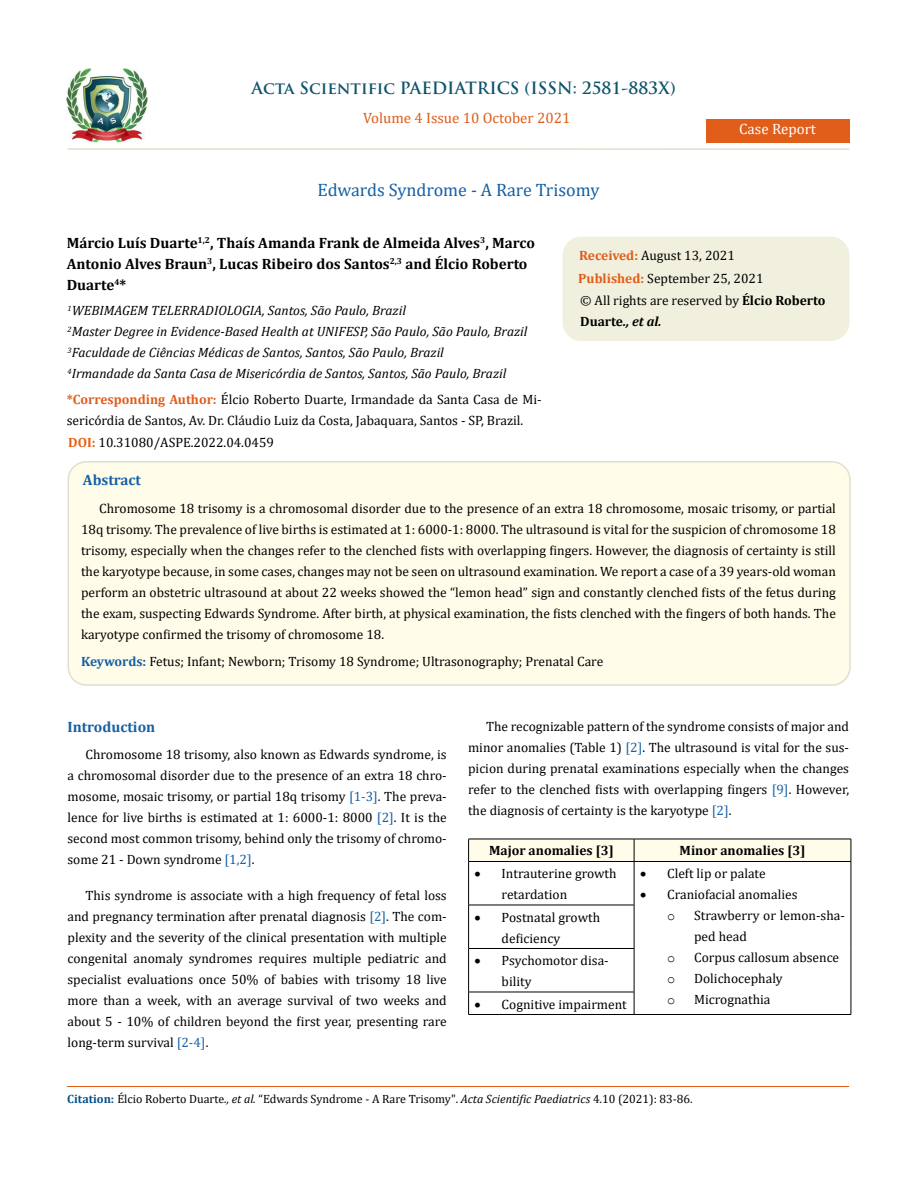
<style>
.page{position:relative;width:917px;height:1188px;background:#fff}
.page>*{position:absolute;margin:0;border:0;box-sizing:border-box;transform-origin:0 0}
.t1{font:18px "Cambria";color:#1560a6}
.t2{font:700 16.5px "Trajan Pro";color:#0e546a}
.t3{font:700 15px/21px "Cambria";color:#000}
.t4{font:15px "Cambria";color:#e05d1a}
.t5{font:700 15px "Cambria";color:#1560a6}
.t6{font:15px "Cambria";color:#fff}
.t7{font:13.5px/21px "Cambria";color:#000}
.t8{font:italic 13.5px/21px "Cambria";color:#000}
.t9{font:700 13.5px "Cambria";color:#000}
.t10{font:13.5px "Courier New";color:#000}
.t11{font:12px "Cambria";color:#000}
.s1{font-weight:700;color:#e05d1a}
.s2{font-weight:700}
.s3{font-weight:700;font-style:italic}
.s4{font-weight:700;color:#e96017}
.s5{font-weight:700;color:#1560a6}
.s6{color:#1560a6}
.s7{font-weight:700;color:#035089}
.s8{font-style:italic}
</style>
<div class="page">
<img style="left:67px;top:68px;width:80px;height:74px">
<div style="left:705px;top:119px;width:144px;height:23px;background:#e05d1a"></div>
<div style="left:563px;top:237px;width:285px;height:103px;background:#f1f0de;border-radius:18px"></div>
<div style="left:562px;top:237px;width:287px;height:104px;border:2px solid #f1f0de;border-radius:18px"></div>
<div style="left:68px;top:462px;width:782px;height:223px;background:#fffde9;border-radius:18px"></div>
<div style="left:68px;top:461px;width:782px;height:225px;border:2px solid #e0dfcd;border-radius:18px"></div>
<div style="left:468px;top:839px;width:383px;height:22px;background:#fffde9"></div>
<hr style="left:468px;top:861px;width:166px;height:1px;background:#000">
<hr style="left:468px;top:862px;width:1px;height:43px;background:#000">
<hr style="left:634px;top:861px;width:217px;height:1px;background:#000">
<hr style="left:634px;top:862px;width:1px;height:43px;background:#000">
<hr style="left:850px;top:862px;width:1px;height:43px;background:#000">
<hr style="left:468px;top:905px;width:166px;height:1px;background:#000">
<hr style="left:468px;top:905px;width:1px;height:43px;background:#000">
<hr style="left:634px;top:905px;width:1px;height:43px;background:#000">
<hr style="left:850px;top:905px;width:1px;height:43px;background:#000">
<hr style="left:468px;top:948px;width:166px;height:1px;background:#000">
<hr style="left:468px;top:949px;width:1px;height:43px;background:#000">
<hr style="left:634px;top:949px;width:1px;height:43px;background:#000">
<hr style="left:850px;top:948px;width:1px;height:44px;background:#000">
<hr style="left:468px;top:992px;width:166px;height:1px;background:#000">
<svg style="left:468px;top:992px;width:1px;height:22px"></svg>
<svg style="left:634px;top:992px;width:1px;height:22px"></svg>
<svg style="left:850px;top:992px;width:1px;height:22px"></svg>
<hr style="left:468px;top:1014px;width:166px;height:1px;background:#000">
<hr style="left:634px;top:1014px;width:217px;height:1px;background:#000">
<hr style="left:67px;top:1087px;width:782px;height:1px;background:#e05d1a">
<hr style="left:67px;top:148px;width:782px;height:2px;background:#e0dfcd">
<p class="t2" style="left:252px;top:77px;width:425px">Acta Scientific PAEDIATRICS (ISSN: 2581-883X)</p>
<p class="t4" style="left:363px;top:109px;width:209px">Volume 4 Issue 10 October 2021</p>
<p class="t6" style="left:739px;top:120px;width:78px">Case Report</p>
<h1 class="t1" style="left:317px;top:180px;width:283px">Edwards Syndrome - A Rare Trisomy</h1>
<p class="t3" style="left:67px;top:232px;width:470px">Márcio Luís Duarte<sup>1,2</sup>, Thaís Amanda Frank de Almeida Alves<sup>3</sup>, Marco<br>Antonio Alves Braun<sup>3</sup>, Lucas Ribeiro dos Santos<sup>2,3</sup> and Élcio Roberto<br>Duarte<sup>4</sup>*</p>
<p class="t8" style="left:68px;top:300px;width:461px"><sup>1</sup>WEBIMAGEM TELERRADIOLOGIA, Santos, São Paulo, Brazil<br><sup>2</sup>Master Degree in Evidence-Based Health at UNIFESP, São Paulo, São Paulo, Brazil <sup>3</sup>Faculdade de Ciências Médicas de Santos, Santos, São Paulo, Brazil<br><sup>4</sup>Irmandade da Santa Casa de Misericórdia de Santos, Santos, São Paulo, Brazil</p>
<p class="t7" style="left:67px;top:389px;width:476px"><span class="s1">*Corresponding Author:</span> Élcio Roberto Duarte, Irmandade da Santa Casa de Mi&shy;sericórdia de Santos, Av. Dr. Cláudio Luiz da Costa, Jabaquara, Santos - SP, Brazil.</p>
<p class="t7" style="left:578px;top:244px;width:187px;line-height:23px"><span class="s1">Received:</span> August 13, 2021<br><span class="s1">Published:</span> September 25, 2021</p>
<p class="t7" style="left:580px;top:290px;width:247px">© All rights are reserved by <span class="s2">Élcio Roberto<br>Duarte</span><span class="s3">., et al.</span></p>
<p class="t7" style="left:68px;top:432px;width:207px"><span class="s4">DOI:</span> 10.31080/ASPE.2022.04.0459</p>
<p class="t5" style="left:83px;top:470px;width:60px">Abstract</p>
<p class="t7" style="left:81px;top:498px;width:756px;text-align:justify;text-indent:18px">Chromosome 18 trisomy is a chromosomal disorder due to the presence of an extra 18 chromosome, mosaic trisomy, or partial 18q trisomy. The prevalence of live births is estimated at 1: 6000-1: 8000. The ultrasound is vital for the suspicion of chromosome 18 trisomy, especially when the changes refer to the clenched fists with overlapping fingers. However, the diagnosis of certainty is still the karyotype because, in some cases, changes may not be seen on ultrasound examination. We report a case of a 39 years-old woman perform an obstetric ultrasound at about 22 weeks showed the “lemon head” sign and constantly clenched fists of the fetus during the exam, suspecting Edwards Syndrome. After birth, at physical examination, the fists clenched with the fingers of both hands. The karyotype confirmed the trisomy of chromosome 18.</p>
<p class="t7" style="left:81px;top:651px;width:523px"><span class="s5">Keywords:</span> Fetus; Infant; Newborn; Trisomy 18 Syndrome; Ultrasonography; Prenatal Care</p>
<p class="t5" style="left:67px;top:716px;width:89px">Introduction</p>
<p class="t7" style="left:67px;top:744px;width:381px;text-align:justify;text-indent:18px">Chromosome 18 trisomy, also known as Edwards syndrome, is a chromosomal disorder due to the presence of an extra 18 chro&shy;mosome, mosaic trisomy, or partial 18q trisomy <span class="s6">[1-3]</span>. The preva&shy;lence for live births is estimated at 1: 6000-1: 8000 <span class="s6">[2]</span>. It is the second most common trisomy, behind only the trisomy of chromo&shy;some 21 - Down syndrome <span class="s6">[1,2]</span>.</p>
<p class="t7" style="left:67px;top:885px;width:381px;text-align:justify;text-indent:18px">This syndrome is associate with a high frequency of fetal loss and pregnancy termination after prenatal diagnosis <span class="s6">[2]</span>. The com&shy;plexity and the severity of the clinical presentation with multiple congenital anomaly syndromes requires multiple pediatric and specialist evaluations once 50% of babies with trisomy 18 live more than a week, with an average survival of two weeks and about 5 - 10% of children beyond the first year, presenting rare long-term survival <span class="s6">[2-4]</span>.</p>
<p class="t7" style="left:468px;top:716px;width:382px;text-align:justify;text-indent:18px">The recognizable pattern of the syndrome consists of major and minor anomalies (Table 1) <span class="s6">[2]</span>. The ultrasound is vital for the sus&shy;picion during prenatal examinations especially when the changes refer to the clenched fists with overlapping fingers <span class="s6">[9]</span>. However, the diagnosis of certainty is the karyotype <span class="s6">[2]</span>.</p>
<p class="t9" style="left:489px;top:841px;width:126px">Major anomalies [3]</p>
<p class="t9" style="left:679px;top:841px;width:127px">Minor anomalies [3]</p>
<p class="t7" style="left:501px;top:863px;width:116px;text-indent:-27px">• Intrauterine growth retardation</p>
<p class="t7" style="left:640px;top:863px;width:127px">• Cleft lip or palate</p>
<p class="t7" style="left:640px;top:884px;width:159px">• Craniofacial anomalies</p>
<p class="t10" style="left:667px;top:907px;width:10px">o</p>
<p class="t7" style="left:694px;top:905px;width:152px">Strawberry or lemon-sha&shy;ped head</p>
<p class="t10" style="left:667px;top:949px;width:10px">o</p>
<p class="t7" style="left:694px;top:947px;width:147px">Corpus callosum absence</p>
<p class="t10" style="left:667px;top:970px;width:10px">o</p>
<p class="t7" style="left:694px;top:968px;width:90px">Dolichocephaly</p>
<p class="t10" style="left:667px;top:991px;width:10px">o</p>
<p class="t7" style="left:694px;top:989px;width:78px">Micrognathia</p>
<p class="t7" style="left:501px;top:906px;width:100px;text-indent:-27px">• Postnatal growth deficiency</p>
<p class="t7" style="left:501px;top:950px;width:109px;text-indent:-27px">• Psychomotor disa&shy;bility</p>
<p class="t7" style="left:474px;top:993px;width:154px">• Cognitive impairment</p>
<p class="t11" style="left:67px;top:1092px;width:627px"><span class="s7">Citation:</span> Élcio Roberto Duarte<span class="s8">., et al.</span> “Edwards Syndrome - A Rare Trisomy". <span class="s8">Acta Scientific Paediatrics</span> 4.10 (2021): 83-86.</p>
</div>
